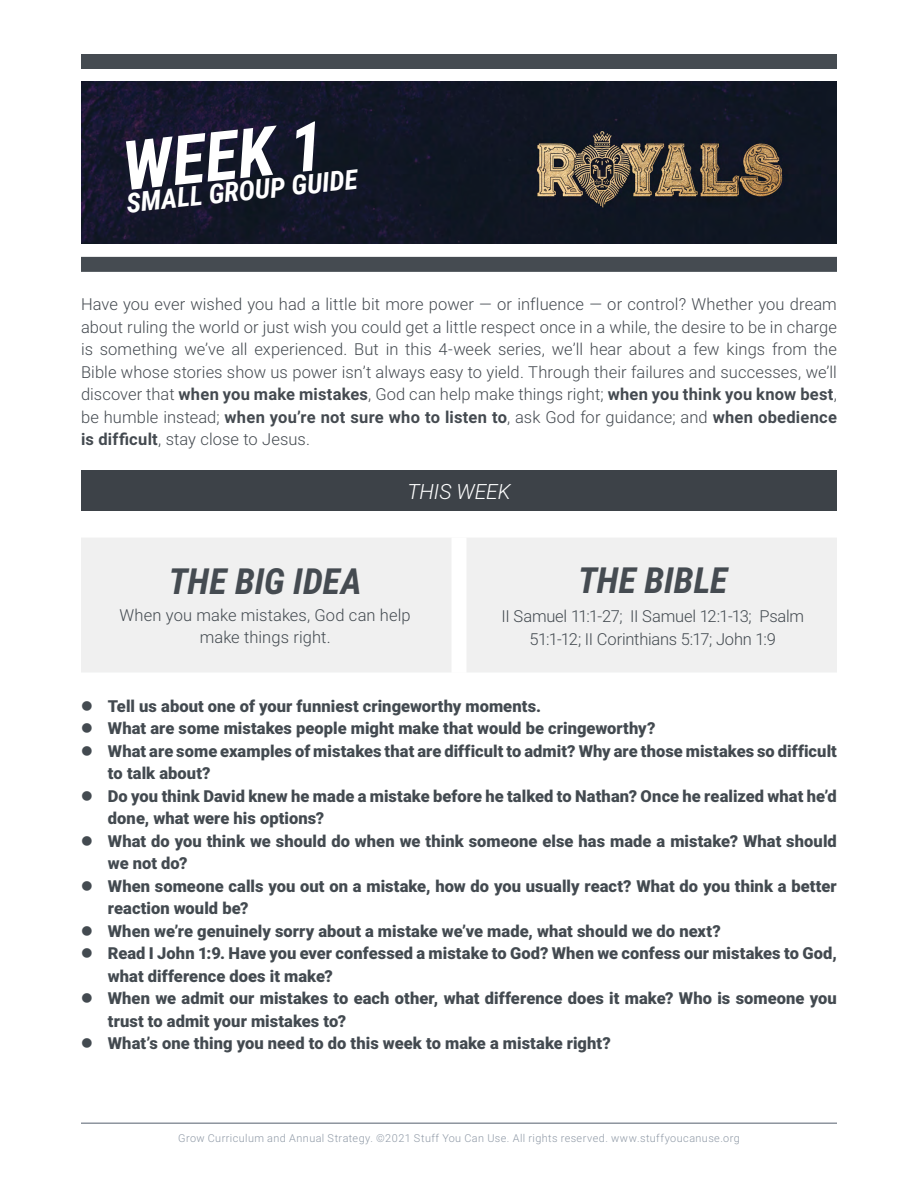
<style>
.page{position:relative;width:918px;height:1188px;background:#fff}
.page>*{position:absolute;margin:0;border:0;box-sizing:border-box;transform-origin:0 0}
.t1{font:italic 700 68.25px "Roboto Condensed";color:#fff}
.t2{font:italic 700 36px "Roboto Condensed";color:#454b51}
.t3{font:italic 700 27.3px "Roboto Condensed";color:#fff}
.t4{font:italic 300 21px "Roboto";letter-spacing:-.005em;color:#fff}
.t5{font:900 16.5px/22.5px "Roboto";letter-spacing:.005em;color:#434a50}
.t6{font:300 16.5px/22.5px "Roboto";letter-spacing:.005em;color:#444a50;text-align:justify}
.t7{font:300 16.5px/22.5px "Roboto";letter-spacing:-.01em;color:#434a50;text-align:center}
.t8{font:300 10.8px "Roboto";letter-spacing:.04em;color:#8f99a6}
.s1{font-weight:700}
</style>
<div class="page">
<img style="left:81px;top:82px;width:756px;height:162px">
<hr style="left:81px;top:1122px;width:756px;height:2px;background:#8d949e">
<div style="left:81px;top:54px;width:756px;height:15px;background:#454b51"></div>
<div style="left:81px;top:470px;width:756px;height:41px;background:#3d4248"></div>
<div style="left:81px;top:257px;width:756px;height:15px;background:#454b51"></div>
<div style="left:81px;top:538px;width:756px;height:135px;background:#f0f0f0"></div>
<div style="left:452px;top:538px;width:14px;height:135px;background:#fff"></div>
<h1 class="t1" style="left:118px;top:119px;width:204px;rotate:-6deg">WEEK 1</h1>
<h3 class="t3" style="left:124px;top:184px;width:234px;rotate:-6deg">SMALL GROUP GUIDE</h3>
<p class="t6" style="left:81px;top:293px;width:758px">Have you ever wished you had a little bit more power — or influence — or control? Whether you dream about ruling the world or just wish you could get a little respect once in a while, the desire to be in charge is something we’ve all experienced. But in this 4-week series, we’ll hear about a few kings from the Bible whose stories show us power isn’t always easy to yield. Through their failures and successes, we’ll discover that <span class="s1">when you make mistakes</span>, God can help make things right; <span class="s1">when you think you know best</span>, be humble instead; <span class="s1">when you’re not sure who to listen to</span>, ask God for guidance; and <span class="s1">when obedience is difficult</span>, stay close to Jesus.</p>
<p class="t4" style="left:407px;top:476px;width:105px">THIS WEEK</p>
<h2 class="t2" style="left:169px;top:556px;width:195px">THE BIG IDEA</h2>
<p class="t7" style="left:120px;top:603px;width:293px">When you make mistakes, God can help make things right.</p>
<h2 class="t2" style="left:578px;top:555px;width:151px">THE BIBLE</h2>
<p class="t7" style="left:501px;top:604px;width:304px">II Samuel 11:1-27; II Samuel 12:1-13; Psalm<br>51:1-12; II Corinthians 5:17; John 1:9</p>
<p class="t5" style="left:108px;top:694px;width:731px">Tell us about one of your funniest cringeworthy moments.<br>What are some mistakes people might make that would be cringeworthy?<br>What are some examples of mistakes that are difficult to admit? Why are those mistakes so difficult to talk about?<br>Do you think David knew he made a mistake before he talked to Nathan? Once he realized what he’d done, what were his options?<br>What do you think we should do when we think someone else has made a mistake? What should we not do?<br>When someone calls you out on a mistake, how do you usually react? What do you think a better reaction would be?<br>When we’re genuinely sorry about a mistake we’ve made, what should we do next?<br>Read I John 1:9. Have you ever confessed a mistake to God? When we confess our mistakes to God, what difference does it make?<br>When we admit our mistakes to each other, what difference does it make? Who is someone you trust to admit your mistakes to?<br>What’s one thing you need to do this week to make a mistake right?</p>
<p class="t8" style="left:178px;top:1131px;width:563px">Grow Curriculum and Annual Strategy. ©2021 Stuff You Can Use. All rights reserved. www.stuffyoucanuse.org</p>
</div>
